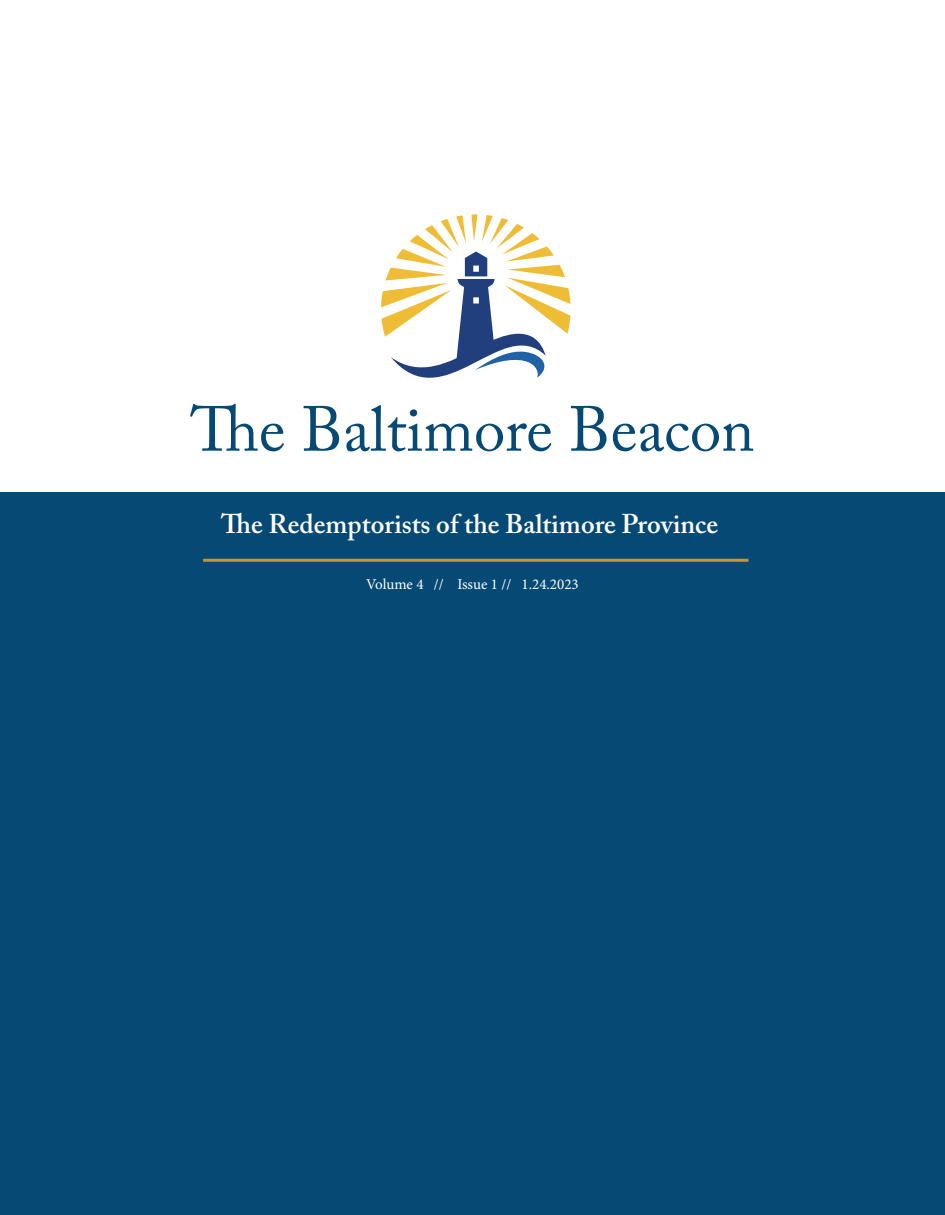
<style>
.page{position:relative;width:945px;height:1215px;background:#fff}
.page>*{position:absolute;margin:0;border:0;box-sizing:border-box;transform-origin:0 0}
.t1{font:63px "Adobe Caslon Pro";color:#064975}
.t2{font:600 27px "Adobe Caslon Pro";color:#fff}
.t3{font:15px "Minion Pro";letter-spacing:-.005em;color:#fff}
</style>
<div class="page">
<div style="left:0;top:492px;width:945px;height:723px;background:#064975"></div>
<svg style="left:381px;top:214px;width:190px;height:164px"></svg>
<hr style="left:203px;top:559px;width:545px;height:3px;background:#ca952a">
<p class="t1" style="left:191px;top:392px;width:565px">The Baltimore Beacon</p>
<p class="t2" style="left:221px;top:508px;width:499px">The Redemptorists of the Baltimore Province</p>
<p class="t3" style="left:366px;top:574px;width:214px">Volume 4 // Issue 1 // 1.24.2023</p>
</div>
